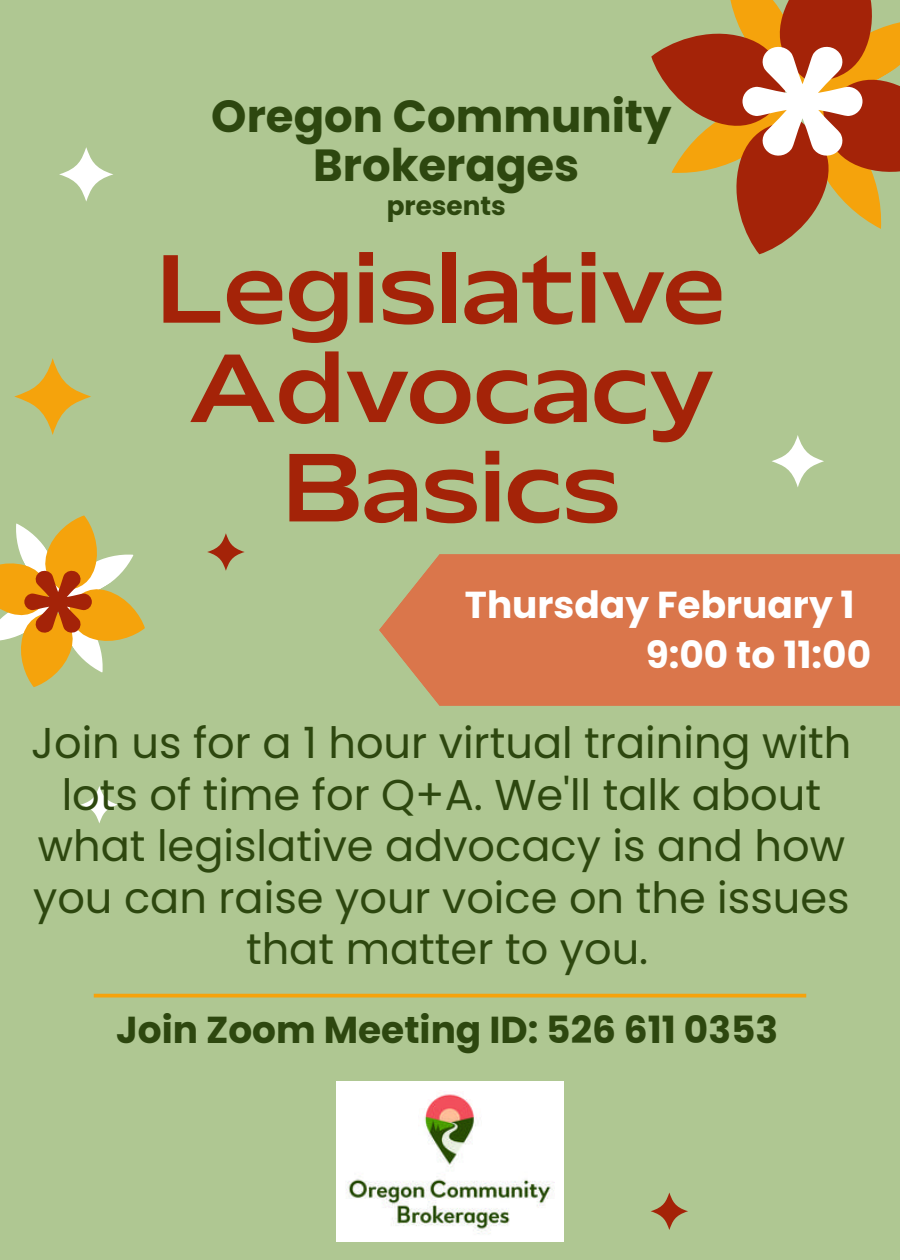
<style>
.page{position:relative;width:900px;height:1260px;background:#afc792}
.page>*{position:absolute;margin:0;border:0;box-sizing:border-box;transform-origin:0 0}
.t1{font:90px/99.5px "Mattone 150";color:#a42308;text-align:center}
.t2{font:700 45px/48.8px "Poppins";color:#2d470f;text-align:center}
.t3{font:43px/51.5px "Poppins";color:#2d470f;text-align:center}
.t4{font:700 37.5px "Poppins";color:#fff}
.t5{font:700 37.5px "Poppins";color:#2d470f}
.t6{font:700 26.25px "Poppins";color:#2d470f}
</style>
<div class="page">
<svg style="left:379px;top:554px;width:521px;height:152px;background:#d77a4f"></svg>
<svg style="left:651px;top:50px;width:135px;height:204px"></svg>
<svg style="left:660px;top:0;width:240px;height:240px"></svg>
<svg style="left:14px;top:358px;width:77px;height:77px"></svg>
<svg style="left:772px;top:435px;width:52px;height:52px"></svg>
<svg style="left:0;top:515px;width:145px;height:172px"></svg>
<svg style="left:59px;top:147px;width:54px;height:55px"></svg>
<svg style="left:651px;top:1193px;width:37px;height:37px"></svg>
<svg style="left:207px;top:533px;width:38px;height:38px"></svg>
<svg style="left:81px;top:786px;width:37px;height:37px"></svg>
<svg style="left:94px;top:994px;width:712px;height:4px;background:#eca71c"></svg>
<img style="left:337px;top:1082px;width:226px;height:159px">
<p class="t2" style="left:211px;top:92px;width:462px">Oregon Community<br>Brokerages</p>
<p class="t6" style="left:387px;top:187px;width:121px">presents</p>
<p class="t1" style="left:157px;top:247px;width:569px">Legislative<br>Advocacy</p>
<p class="t1" style="left:283px;top:446px;width:339px">Basics</p>
<p class="t4" style="left:465px;top:578px;width:391px">Thursday February 1</p>
<p class="t4" style="left:646px;top:628px;width:227px">9:00 to 11:00</p>
<p class="t3" style="left:31px;top:717px;width:822px">Join us for a 1 hour virtual training with lots of time for Q+A. We'll talk about what legislative advocacy is and how you can raise your voice on the issues that matter to you.</p>
<p class="t5" style="left:116px;top:1003px;width:664px">Join Zoom Meeting ID: 526 611 0353</p>
</div>
